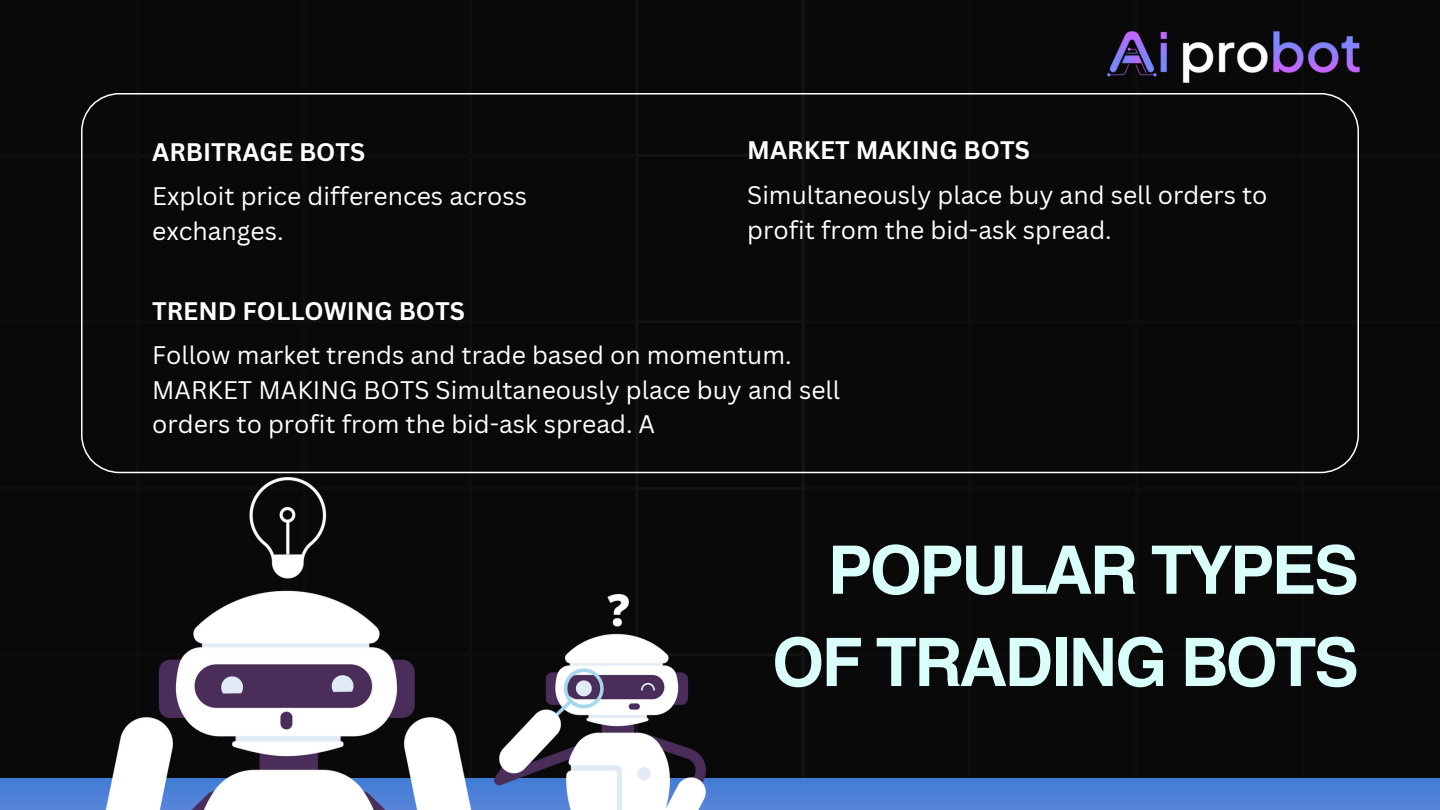
<style>
.page{position:relative;width:1440px;height:810px;background:#fff}
.page>*{position:absolute;margin:0;border:0;box-sizing:border-box;transform-origin:0 0}
.t1{font:700 67px/92.2px "Helvetica World";letter-spacing:-.035em;color:#dafffb;text-align:right}
.t2{font:24.7px/34.5px "Canva Sans";color:#fff}
.t3{font:700 24.7px "Canva Sans";color:#fff}
</style>
<div class="page">
<div style="left:0;top:0;width:635px;height:778px;background:#090909"></div>
<div style="left:635px;top:0;width:805px;height:778px;background:#090909"></div>
<div style="left:81px;top:93px;width:1278px;height:380px;background:#090909"></div>
<div style="left:0;top:778px;width:1440px;height:32px;background:#4c80d6"></div>
<img style="left:104px;top:477px;width:370px;height:333px">
<img style="left:494px;top:594px;width:212px;height:216px">
<img style="left:1108px;top:31px;width:251px;height:52px">
<p class="t3" style="left:152px;top:134px;width:215px">ARBITRAGE BOTS</p>
<p class="t3" style="left:747px;top:133px;width:284px">MARKET MAKING BOTS</p>
<p class="t2" style="left:152px;top:179px;width:376px">Exploit price differences across exchanges.</p>
<h2 class="t2" style="left:747px;top:177px;width:522px">Simultaneously place buy and sell orders to profit from the bid-ask spread.</h2>
<h2 class="t3" style="left:152px;top:293px;width:314px">TREND FOLLOWING BOTS</h2>
<p class="t2" style="left:152px;top:337px;width:689px">Follow market trends and trade based on momentum.<br>MARKET MAKING BOTS Simultaneously place buy and sell orders to profit from the bid-ask spread. A</p>
<p class="t1" style="left:772px;top:517px;width:588px">POPULAR TYPES<br>OF TRADING BOTS</p>
</div>
